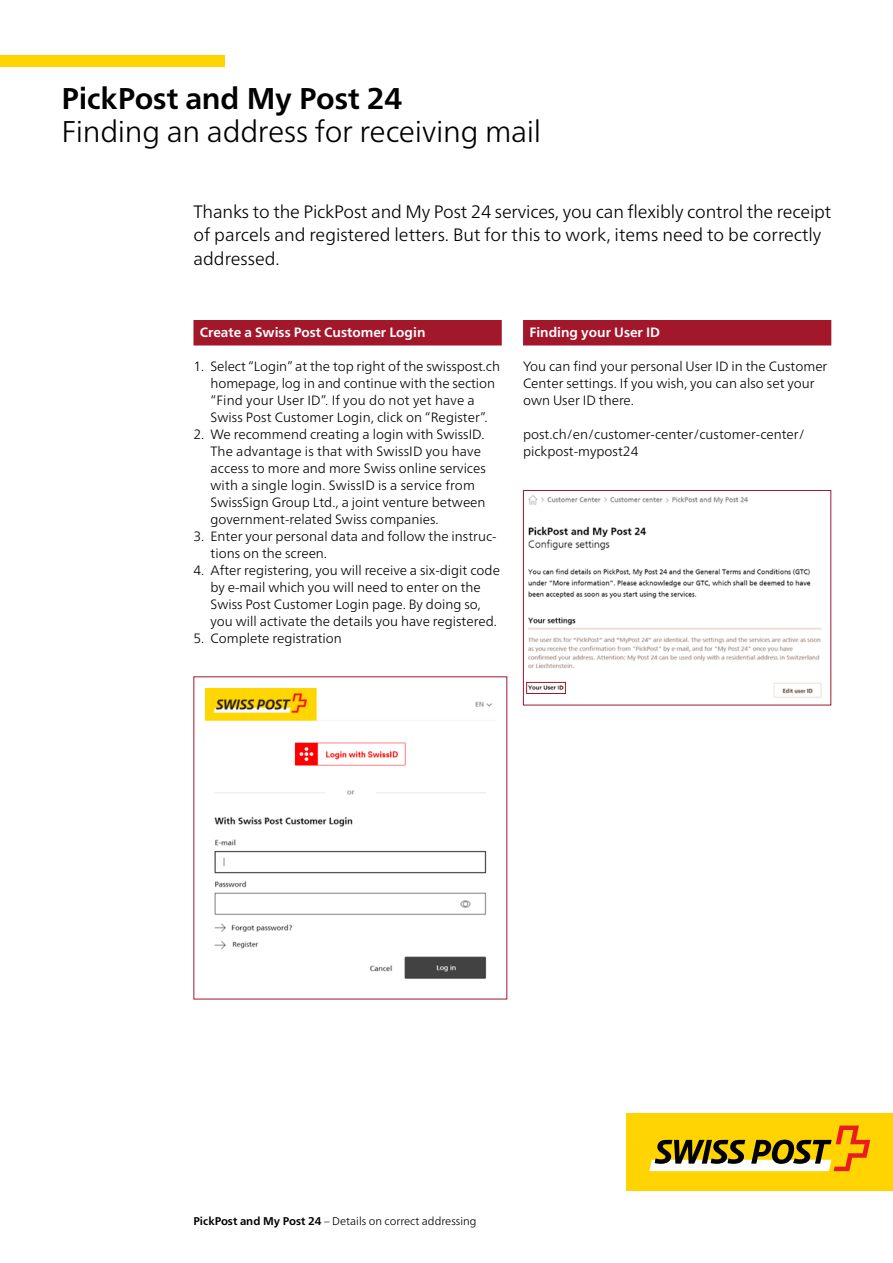
<style>
.page{position:relative;width:893px;height:1263px;background:#fff}
.page>*{position:absolute;margin:0;border:0;box-sizing:border-box;transform-origin:0 0}
.t1{font:300 30px "Frutiger Neue LT Pro";letter-spacing:-.015em;color:#000}
.t2{font:700 30px "Frutiger Neue LT Pro";letter-spacing:-.005em;color:#000}
.t3{font:300 18px/23.4px "Frutiger Neue LT Pro";letter-spacing:-.01em;color:#000}
.t4{font:300 13.5px/17px "Frutiger Neue LT Pro";color:#000}
.t5{font:700 13.5px "Frutiger Neue LT Pro";color:#fff}
.t6{font:300 11.25px "Frutiger Neue LT Pro";color:#000}
.s1{font-weight:700}
</style>
<div class="page">
<div style="left:523px;top:320px;width:308px;height:25px;background:#a3172b"></div>
<div style="left:193px;top:320px;width:309px;height:25px;background:#a3172b"></div>
<div style="left:0;top:55px;width:224px;height:12px;background:#ffd400"></div>
<div style="left:627px;top:1113px;width:266px;height:78px;background:#ffd400"></div>
<svg style="left:649px;top:1125px;width:221px;height:46px"></svg>
<img style="left:527px;top:495px;width:295px;height:203px">
<div style="left:523px;top:490px;width:308px;height:215px;border:1px solid #a3172b"></div>
<div style="left:526px;top:682px;width:40px;height:12px;border:1px solid #a3172b"></div>
<img style="left:205px;top:688px;width:287px;height:291px">
<h1 class="t2" style="left:62px;top:81px;width:342px">PickPost and My Post 24</h1>
<h2 class="t1" style="left:62px;top:114px;width:481px">Finding an address for receiving mail</h2>
<p class="t3" style="left:193px;top:200px;width:639px">Thanks to the PickPost and My Post 24 services, you can flexibly control the receipt of parcels and registered letters. But for this to work, items need to be correctly addressed.</p>
<h2 class="t5" style="left:200px;top:324px;width:227px">Create a Swiss Post Customer Login</h2>
<p class="t4" style="left:210px;top:358px;width:291px;text-indent:-17px">1. Select “Login” at the top right of the swisspost.ch homepage, log in and continue with the section “Find your User ID”. If you do not yet have a Swiss Post Customer Login, click on “Register”.</p>
<p class="t4" style="left:210px;top:426px;width:277px;text-indent:-17px">2. We recommend creating a login with SwissID.<br>The advantage is that with SwissID you have access to more and more Swiss online services with a single login. SwissID is a service from SwissSign Group Ltd., a joint venture between government-related Swiss companies.</p>
<p class="t4" style="left:210px;top:528px;width:288px;text-indent:-17px">3. Enter your personal data and follow the instruc&shy;tions on the screen.</p>
<p class="t4" style="left:210px;top:562px;width:291px;text-indent:-17px">4. After registering, you will receive a six-digit code by e-mail which you will need to enter on the Swiss Post Customer Login page. By doing so, you will activate the details you have registered.</p>
<p class="t4" style="left:193px;top:630px;width:150px">5. Complete registration</p>
<h2 class="t5" style="left:529px;top:324px;width:132px">Finding your User ID</h2>
<p class="t4" style="left:523px;top:358px;width:306px">You can find your personal User ID in the Customer<br>Center settings. If you wish, you can also set your own User ID there.</p>
<p class="t4" style="left:523px;top:426px;width:283px">post.ch/en/customer-center/customer-center/ pickpost-mypost24</p>
<p class="t6" style="left:193px;top:1214px;width:285px"><span class="s1">PickPost and My Post 24</span> – Details on correct addressing</p>
</div>
